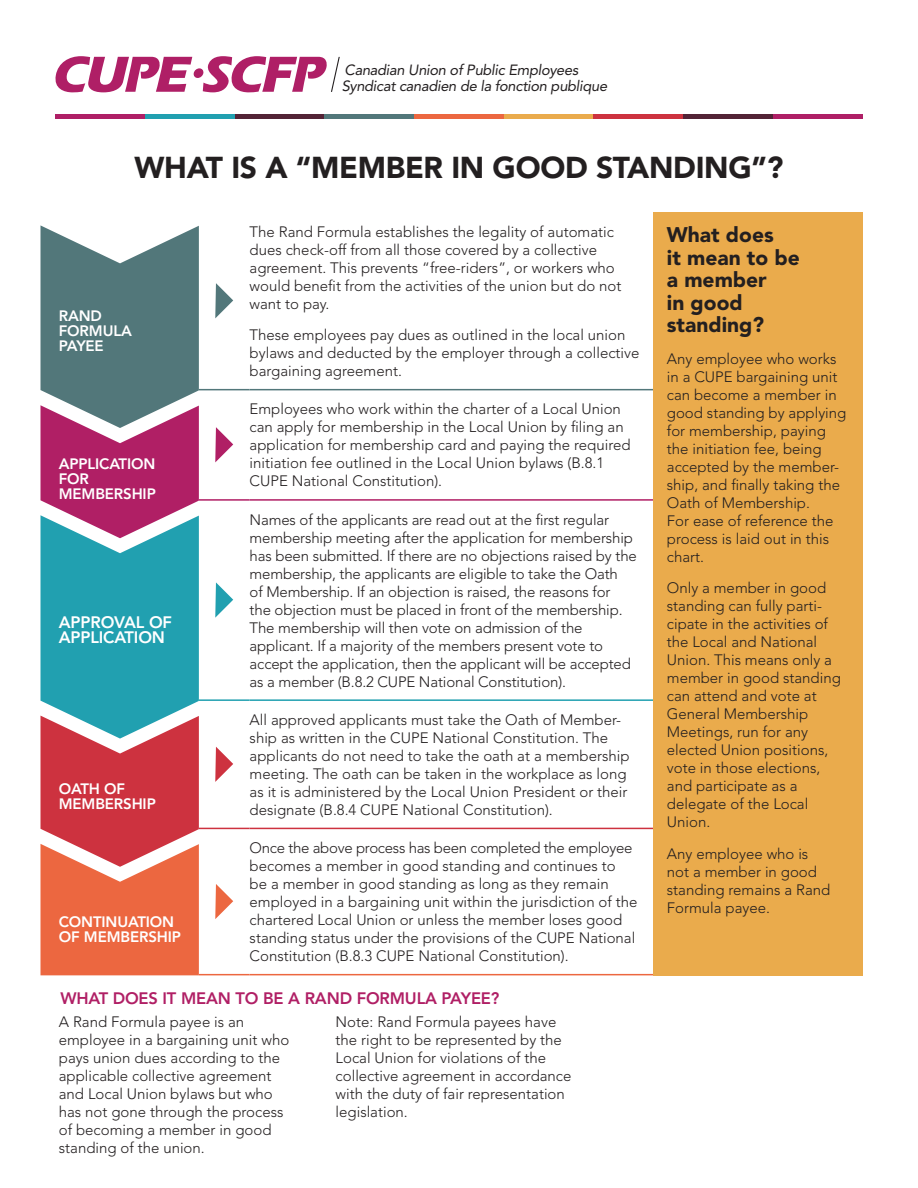
<style>
.page{position:relative;width:918px;height:1188px;background:#fff}
.page>*{position:absolute;margin:0;border:0;box-sizing:border-box;transform-origin:0 0}
.t1{font:900 30px "Avenir";letter-spacing:-.01em;color:#231f20}
.t2{font:900 21px/22.5px "Avenir";color:#231f20}
.t3{font:800 16.5px "Avenir";letter-spacing:-.01em;color:#b01f65}
.t4{font:800 16.5px/15px "Avenir";letter-spacing:-.01em;color:#fff}
.t5{font:300 15px/18px "Avenir";color:#231f20}
.t6{font:800 15px/15px "Avenir";letter-spacing:-.01em;color:#fff}
.t7{font:italic 14.7px/15.9px "Avenir";letter-spacing:-.02em;color:#231f20}
</style>
<div class="page">
<hr style="left:199px;top:389px;width:51px;height:1px;background:#52777a">
<hr style="left:250px;top:389px;width:404px;height:1px;background:#52777a">
<hr style="left:199px;top:499px;width:51px;height:2px;background:#b01f65">
<hr style="left:250px;top:499px;width:404px;height:2px;background:#b01f65">
<hr style="left:199px;top:699px;width:51px;height:2px;background:#21a0b0">
<hr style="left:250px;top:699px;width:404px;height:2px;background:#21a0b0">
<hr style="left:199px;top:828px;width:51px;height:1px;background:#cd323f">
<hr style="left:250px;top:828px;width:404px;height:1px;background:#cd323f">
<hr style="left:199px;top:974px;width:51px;height:1px;background:#ec6740">
<hr style="left:250px;top:974px;width:404px;height:1px;background:#ec6740">
<svg style="left:215px;top:283px;width:18px;height:35px"></svg>
<svg style="left:215px;top:427px;width:18px;height:35px"></svg>
<svg style="left:215px;top:582px;width:18px;height:36px"></svg>
<svg style="left:215px;top:747px;width:18px;height:35px"></svg>
<svg style="left:215px;top:884px;width:18px;height:35px"></svg>
<div style="left:653px;top:212px;width:209px;height:763px;background:#eaab4c"></div>
<div style="left:56px;top:114px;width:89px;height:5px;background:#af1f66"></div>
<div style="left:773px;top:114px;width:89px;height:5px;background:#af1f66"></div>
<div style="left:145px;top:114px;width:90px;height:5px;background:#21a0b0"></div>
<div style="left:235px;top:114px;width:90px;height:5px;background:#532336"></div>
<div style="left:324px;top:114px;width:90px;height:5px;background:#52777a"></div>
<div style="left:414px;top:114px;width:90px;height:5px;background:#ec6740"></div>
<div style="left:504px;top:114px;width:90px;height:5px;background:#eaab4c"></div>
<div style="left:594px;top:114px;width:89px;height:5px;background:#cd323f"></div>
<div style="left:683px;top:114px;width:90px;height:5px;background:#532336"></div>
<svg style="left:55px;top:56px;width:285px;height:36px"></svg>
<svg style="left:40px;top:225px;width:159px;height:750px;background:#8e7881"></svg>
<p class="t7" style="left:342px;top:62px;width:267px">Canadian Union of Public Employees<br>Syndicat canadien de la fonction publique</p>
<h1 class="t1" style="left:135px;top:149px;width:650px">WHAT IS A “MEMBER IN GOOD STANDING”?</h1>
<p class="t6" style="left:59px;top:308px;width:74px">RAND<br>FORMULA<br>PAYEE</p>
<p class="t6" style="left:59px;top:457px;width:98px">APPLICATION<br>FOR<br>MEMBERSHIP</p>
<p class="t4" style="left:59px;top:615px;width:115px">APPROVAL OF<br>APPLICATION</p>
<p class="t6" style="left:59px;top:782px;width:98px">OATH OF<br>MEMBERSHIP</p>
<p class="t6" style="left:59px;top:914px;width:124px">CONTINUATION<br>OF MEMBERSHIP</p>
<p class="t5" style="left:250px;top:223px;width:373px">The Rand Formula establishes the legality of automatic dues check-off from all those covered by a collective agreement. This prevents “free-riders”, or workers who would benefit from the activities of the union but do not want to pay.</p>
<p class="t5" style="left:250px;top:326px;width:391px">These employees pay dues as outlined in the local union bylaws and deducted by the employer through a collective bargaining agreement.</p>
<p class="t5" style="left:250px;top:400px;width:382px">Employees who work within the charter of a Local Union can apply for membership in the Local Union by filing an application for membership card and paying the required initiation fee outlined in the Local Union bylaws (B.8.1<br>CUPE National Constitution).</p>
<p class="t5" style="left:250px;top:511px;width:389px">Names of the applicants are read out at the first regular membership meeting after the application for membership has been submitted. If there are no objections raised by the membership, the applicants are eligible to take the Oath<br>of Membership. If an objection is raised, the reasons for<br>the objection must be placed in front of the membership.<br>The membership will then vote on admission of the applicant. If a majority of the members present vote to accept the application, then the applicant will be accepted as a member (B.8.2 CUPE National Constitution).</p>
<p class="t5" style="left:250px;top:711px;width:381px">All approved applicants must take the Oath of Member&shy;ship as written in the CUPE National Constitution. The applicants do not need to take the oath at a membership meeting. The oath can be taken in the workplace as long as it is administered by the Local Union President or their designate (B.8.4 CUPE National Constitution).</p>
<p class="t5" style="left:250px;top:839px;width:389px">Once the above process has been completed the employee becomes a member in good standing and continues to<br>be a member in good standing as long as they remain employed in a bargaining unit within the jurisdiction of the chartered Local Union or unless the member loses good standing status under the provisions of the CUPE National Constitution (B.8.3 CUPE National Constitution).</p>
<p class="t3" style="left:60px;top:988px;width:441px">WHAT DOES IT MEAN TO BE A RAND FORMULA PAYEE?</p>
<p class="t5" style="left:59px;top:1013px;width:232px">A Rand Formula payee is an employee in a bargaining unit who pays union dues according to the applicable collective agreement and Local Union bylaws but who has not gone through the process of becoming a member in good standing of the union.</p>
<p class="t5" style="left:336px;top:1013px;width:237px">Note: Rand Formula payees have the right to be represented by the<br>Local Union for violations of the collective agreement in accordance with the duty of fair representation legislation.</p>
<h2 class="t2" style="left:667px;top:223px;width:134px">What does<br>it mean to be a member<br>in good standing?</h2>
<p class="t5" style="left:667px;top:349px;width:181px">Any employee who works in a CUPE bargaining unit can become a member in good standing by applying for membership, paying the initiation fee, being accepted by the member&shy;ship, and finally taking the<br>Oath of Membership.<br>For ease of reference the process is laid out in this chart.</p>
<p class="t5" style="left:667px;top:579px;width:175px">Only a member in good standing can fully parti&shy;cipate in the activities of the Local and National<br>Union. This means only a member in good standing can attend and vote at<br>General Membership<br>Meetings, run for any elected Union positions, vote in those elections, and participate as a delegate of the Local<br>Union.</p>
<p class="t5" style="left:667px;top:844px;width:165px">Any employee who is not a member in good standing remains a Rand<br>Formula payee.</p>
</div>
